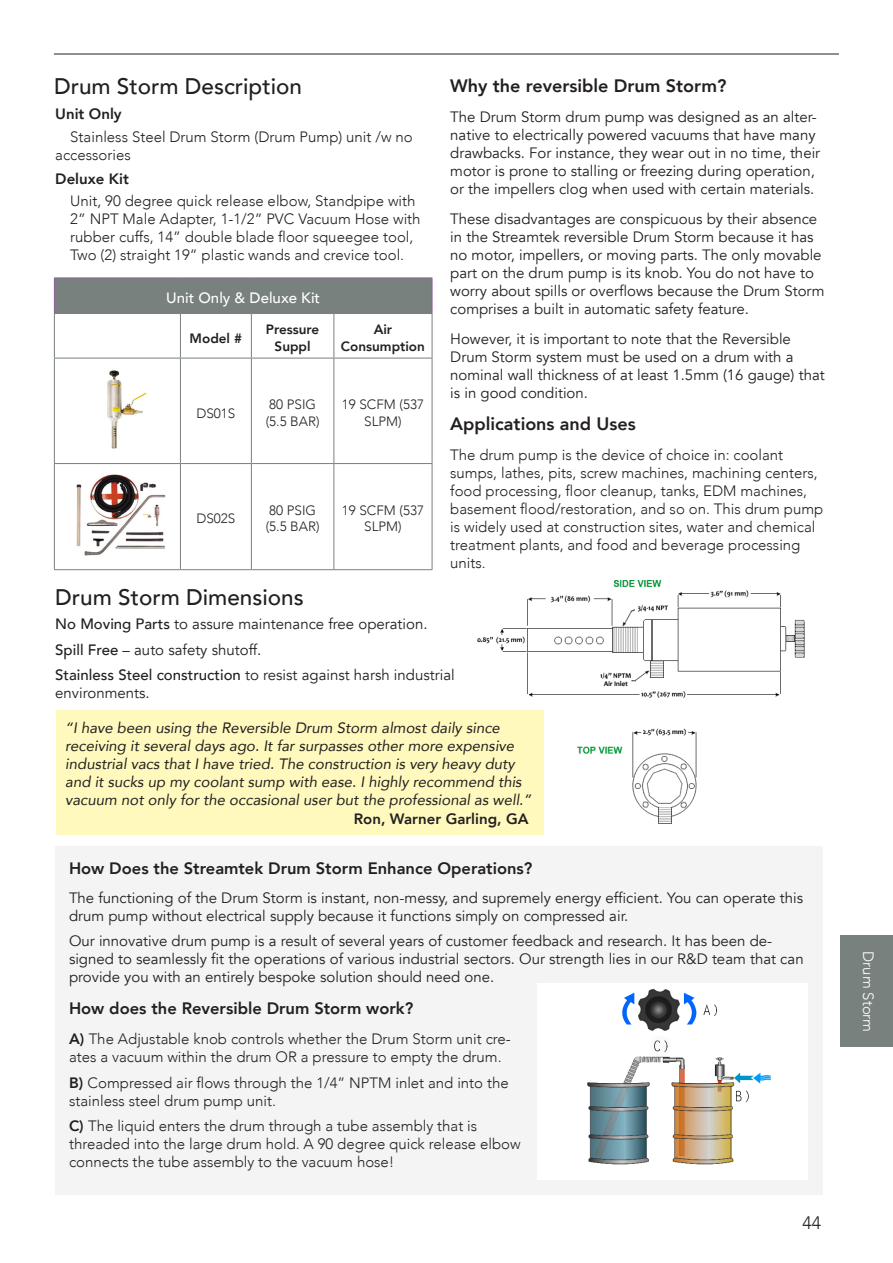
<style>
.page{position:relative;width:893px;height:1263px;background:#fff}
.page>*{position:absolute;margin:0;border:0;box-sizing:border-box;transform-origin:0 0}
.t1{font:500 22.5px "Avenir";color:#231f20}
.t2{font:800 18px "Avenir";color:#231f20}
.t3{font:300 18px "Avenir";color:#231f20}
.t4{font:800 16.5px "Avenir";color:#231f20}
.t5{font:15px/18px "Avenir";color:#231f20}
.t6{font:300 15px/18px "Avenir";color:#231f20}
.t7{font:italic 15px/18px "Avenir";color:#231f20}
.t8{font:800 15px "Avenir";color:#231f20}
.t9{font:500 15px "Avenir";color:#fff}
.t10{font:300 15px "Avenir";color:#fff}
.t11{font:300 13.5px/16.2px "Avenir";color:#231f20}
.t12{font:800 13.5px/16.2px "Avenir";color:#231f20;text-align:center}
.s1{font-weight:500}
.s2{font-weight:800}
</style>
<div class="page">
<hr style="left:54px;top:54px;width:785px;height:1px;background:#231f20">
<div style="left:840px;top:935px;width:53px;height:112px;background:#78817e"></div>
<div style="left:55px;top:846px;width:768px;height:348px;background:#f4f4f4"></div>
<div style="left:537px;top:983px;width:270px;height:197px;background:#fff"></div>
<img style="left:587px;top:989px;width:184px;height:176px">
<img style="left:477px;top:580px;width:328px;height:246px">
<div style="left:56px;top:710px;width:487px;height:125px;background:#fff9bd"></div>
<div style="left:54px;top:278px;width:378px;height:36px;background:#78817e"></div>
<svg style="left:55px;top:314px;width:377px;height:44px"></svg>
<svg style="left:250px;top:359px;width:182px;height:210px"></svg>
<hr style="left:54px;top:278px;width:126px;height:1px;background:#8e6296">
<hr style="left:54px;top:278px;width:1px;height:35px;background:#8e6296">
<hr style="left:180px;top:278px;width:71px;height:1px;background:#8e6296">
<hr style="left:251px;top:278px;width:83px;height:1px;background:#8e6296">
<hr style="left:334px;top:278px;width:98px;height:1px;background:#8e6296">
<hr style="left:432px;top:278px;width:1px;height:35px;background:#8e6296">
<hr style="left:180px;top:314px;width:1px;height:44px;background:#78817e">
<hr style="left:251px;top:314px;width:1px;height:44px;background:#78817e">
<hr style="left:333px;top:314px;width:1px;height:44px;background:#78817e">
<hr style="left:54px;top:358px;width:126px;height:1px;background:#78817e">
<hr style="left:180px;top:358px;width:71px;height:1px;background:#78817e">
<hr style="left:180px;top:358px;width:1px;height:105px;background:#78817e">
<hr style="left:251px;top:358px;width:83px;height:1px;background:#78817e">
<hr style="left:251px;top:358px;width:1px;height:105px;background:#78817e">
<hr style="left:334px;top:358px;width:98px;height:1px;background:#78817e">
<hr style="left:333px;top:358px;width:1px;height:105px;background:#78817e">
<hr style="left:54px;top:463px;width:126px;height:1px;background:#78817e">
<hr style="left:180px;top:463px;width:71px;height:1px;background:#78817e">
<hr style="left:180px;top:464px;width:1px;height:105px;background:#78817e">
<hr style="left:251px;top:463px;width:83px;height:1px;background:#78817e">
<hr style="left:251px;top:464px;width:1px;height:105px;background:#78817e">
<hr style="left:334px;top:463px;width:98px;height:1px;background:#78817e">
<hr style="left:333px;top:464px;width:1px;height:105px;background:#78817e">
<hr style="left:54px;top:314px;width:1px;height:44px;background:#78817e">
<hr style="left:432px;top:314px;width:1px;height:44px;background:#78817e">
<hr style="left:54px;top:358px;width:1px;height:105px;background:#78817e">
<hr style="left:432px;top:358px;width:1px;height:105px;background:#78817e">
<hr style="left:54px;top:464px;width:1px;height:105px;background:#78817e">
<hr style="left:432px;top:464px;width:1px;height:105px;background:#78817e">
<hr style="left:54px;top:569px;width:126px;height:1px;background:#78817e">
<hr style="left:180px;top:569px;width:71px;height:1px;background:#78817e">
<hr style="left:251px;top:569px;width:83px;height:1px;background:#78817e">
<hr style="left:334px;top:569px;width:98px;height:1px;background:#78817e">
<img style="left:107px;top:370px;width:40px;height:79px">
<img style="left:76px;top:474px;width:90px;height:82px">
<p class="t1" style="left:54px;top:66px;width:249px">Drum Storm Description</p>
<p class="t2" style="left:450px;top:72px;width:278px">Why the reversible Drum Storm?</p>
<p class="t5" style="left:450px;top:108px;width:371px">The Drum Storm drum pump was designed as an alter&shy;native to electrically powered vacuums that have many drawbacks. For instance, they wear out in no time, their motor is prone to stalling or freezing during operation, or the impellers clog when used with certain materials.</p>
<p class="t5" style="left:450px;top:210px;width:376px">These disadvantages are conspicuous by their absence in the Streamtek reversible Drum Storm because it has no motor, impellers, or moving parts. The only movable part on the drum pump is its knob. You do not have to worry about spills or overflows because the Drum Storm comprises a built in automatic safety feature.</p>
<p class="t5" style="left:450px;top:330px;width:376px">However, it is important to note that the Reversible Drum Storm system must be used on a drum with a nominal wall thickness of at least 1.5mm (16 gauge) that is in good condition.</p>
<p class="t2" style="left:450px;top:409px;width:187px">Applications and Uses</p>
<p class="t6" style="left:450px;top:445px;width:375px">The drum pump is the device of choice in: coolant sumps, lathes, pits, screw machines, machining centers, food processing, floor cleanup, tanks, EDM machines, basement flood/restoration, and so on. This drum pump is widely used at construction sites, water and chemical treatment plants, and food and beverage processing units.</p>
<p class="t8" style="left:55px;top:102px;width:68px">Unit Only</p>
<p class="t6" style="left:55px;top:127px;width:359px;text-indent:15px">Stainless Steel Drum Storm (Drum Pump) unit /w no accessories</p>
<p class="t8" style="left:55px;top:167px;width:75px">Deluxe Kit</p>
<p class="t6" style="left:70px;top:192px;width:352px">Unit, 90 degree quick release elbow, Standpipe with 2” NPT Male Adapter, 1-1/2” PVC Vacuum Hose with rubber cuffs, 14” double blade floor squeegee tool, Two (2) straight 19” plastic wands and crevice tool.</p>
<p class="t9" style="left:166px;top:285px;width:155px">Unit Only &amp; Deluxe Kit</p>
<p class="t12" style="left:190px;top:330px;width:54px">Model #</p>
<p class="t12" style="left:266px;top:322px;width:55px">Pressure<br>Suppl</p>
<p class="t12" style="left:341px;top:322px;width:85px">Air<br>Consumption</p>
<p class="t11" style="left:196px;top:405px;width:41px">DS01S</p>
<p class="t11" style="left:266px;top:397px;width:55px">80 PSIG (5.5 BAR)</p>
<p class="t11" style="left:342px;top:397px;width:84px;text-align:center">19 SCFM (537<br>SLPM)</p>
<p class="t11" style="left:196px;top:511px;width:41px">DS02S</p>
<p class="t11" style="left:266px;top:502px;width:55px">80 PSIG (5.5 BAR)</p>
<p class="t11" style="left:342px;top:502px;width:84px;text-align:center">19 SCFM (537<br>SLPM)</p>
<p class="t1" style="left:55px;top:578px;width:250px">Drum Storm Dimensions</p>
<p class="t5" style="left:55px;top:615px;width:374px"><span class="s1">No Moving Parts</span> to assure maintenance free operation.</p>
<p class="t5" style="left:55px;top:641px;width:208px"><span class="s1">Spill Free</span> – auto safety shutoff.</p>
<p class="t5" style="left:55px;top:666px;width:401px"><span class="s1">Stainless Steel construction</span> to resist against harsh industrial environments.</p>
<p class="t7" style="left:65px;top:719px;width:467px">“I have been using the Reversible Drum Storm almost daily since receiving it several days ago. It far surpasses other more expensive industrial vacs that I have tried. The construction is very heavy duty and it sucks up my coolant sump with ease. I highly recommend this vacuum not only for the occasional user but the professional as well.”</p>
<p class="t8" style="left:354px;top:807px;width:176px">Ron, Warner Garling, GA</p>
<p class="t4" style="left:69px;top:856px;width:465px">How Does the Streamtek Drum Storm Enhance Operations?</p>
<p class="t5" style="left:69px;top:889px;width:736px">The functioning of the Drum Storm is instant, non-messy, and supremely energy efficient. You can operate this drum pump without electrical supply because it functions simply on compressed air.</p>
<p class="t5" style="left:69px;top:932px;width:736px">Our innovative drum pump is a result of several years of customer feedback and research. It has been de&shy;signed to seamlessly fit the operations of various industrial sectors. Our strength lies in our R&amp;D team that can provide you with an entirely bespoke solution should need one.</p>
<p class="t4" style="left:69px;top:995px;width:346px">How does the Reversible Drum Storm work?</p>
<p class="t6" style="left:69px;top:1030px;width:443px"><span class="s2">A)</span> The Adjustable knob controls whether the Drum Storm unit cre&shy;ates a vacuum within the drum OR a pressure to empty the drum.</p>
<p class="t6" style="left:69px;top:1073px;width:441px"><span class="s2">B)</span> Compressed air flows through the 1/4” NPTM inlet and into the stainless steel drum pump unit.</p>
<p class="t6" style="left:69px;top:1117px;width:453px"><span class="s2">C)</span> The liquid enters the drum through a tube assembly that is threaded into the large drum hold. A 90 degree quick release elbow connects the tube assembly to the vacuum hose!</p>
<p class="t3" style="left:802px;top:1212px;width:20px">44</p>
<p class="t10" style="left:877px;top:951px;width:83px;rotate:90deg">Drum Storm</p>
</div>
